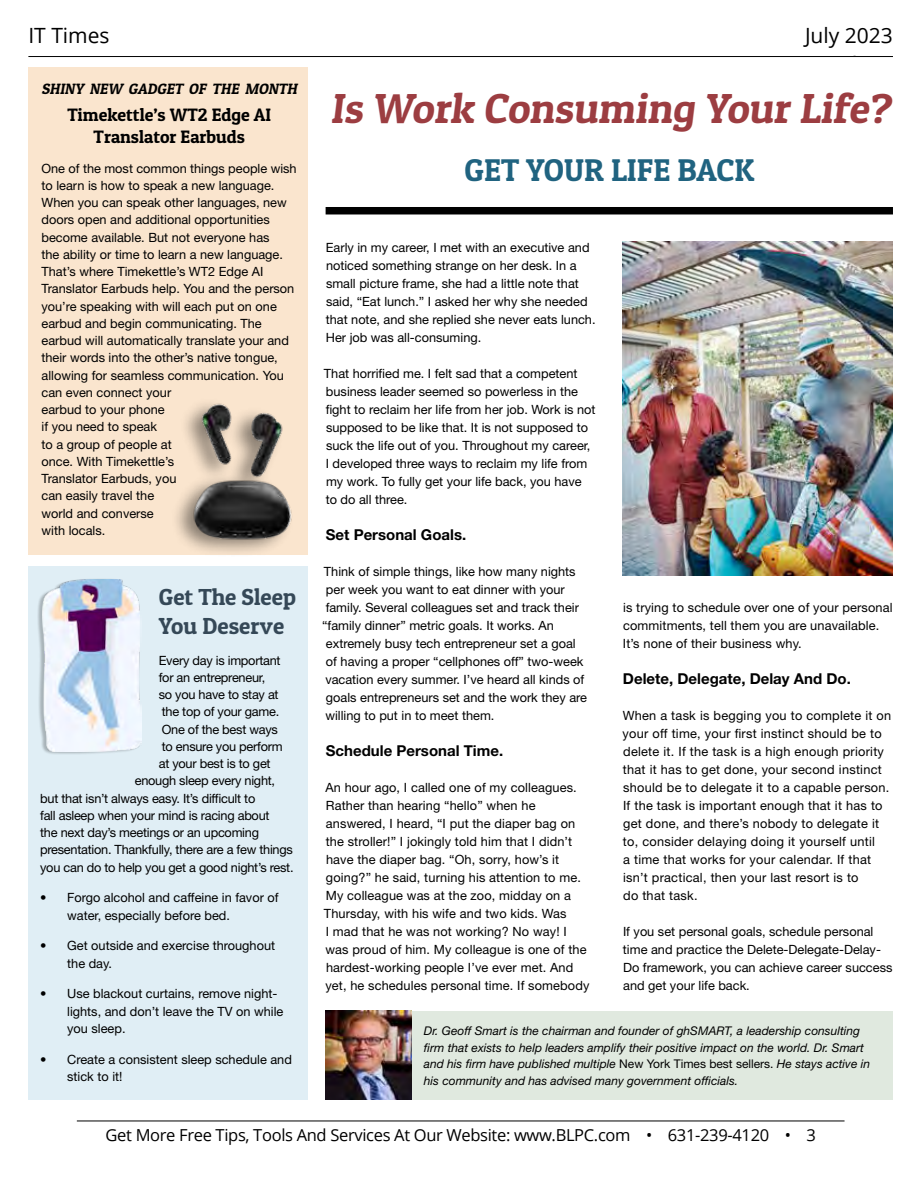
<style>
.page{position:relative;width:920px;height:1188px;background:#fff}
.page>*{position:absolute;margin:0;border:0;box-sizing:border-box;transform-origin:0 0}
.t1{font:42px "Patua One";color:#9c3d41}
.t2{font:31.5px "Patua One";color:#206380}
.t3{font:27px "Labtop";color:#000}
.t4{font:23.25px/28.5px "Patua One";color:#354857}
.t5{font:21px "Open Sans";color:#000}
.t6{font:18px/22.5px "Patua One";color:#000;text-align:center}
.t7{font:16.5px "Open Sans";letter-spacing:-.02em;color:#000}
.t8{font:700 15px "Helvetica Neue LT Std";color:#000}
.t9{font:italic 15px "Patua One";color:#000}
.t10{font:12.75px/18px "Helvetica Neue LT Std";color:#000}
.t11{font:12.75px/18px "Helvetica Neue LT Std";letter-spacing:.02em;color:#000}
.t12{font:12.75px "Helvetica Neue LT Std";letter-spacing:-.02em;color:#000}
.t13{font:italic 12px/16.5px "Helvetica Neue LT Std";color:#000}
.s1{font-style:normal}
</style>
<div class="page">
<hr style="left:28px;top:56px;width:864px;height:1px;background:#000">
<div style="left:28px;top:68px;width:280px;height:487px;background:#fae5ce"></div>
<hr style="left:77px;top:1121px;width:767px;height:1px;background:#000">
<div style="left:28px;top:566px;width:280px;height:533px;background:#e0eef5"></div>
<div style="left:325px;top:1011px;width:567px;height:88px;background:#e0e9df"></div>
<img style="left:325px;top:1011px;width:86px;height:88px">
<div style="left:170px;top:397px;width:124px;height:161px;background:#000;opacity:.45"></div>
<img style="left:185px;top:397px;width:109px;height:150px">
<div style="left:325px;top:207px;width:567px;height:7px;background:#000"></div>
<img style="left:622px;top:241px;width:270px;height:335px">
<div style="left:37px;top:579px;width:104px;height:176px;background:#000;opacity:.25"></div>
<img style="left:42px;top:579px;width:99px;height:172px">
<h3 class="t3" style="left:832px;top:22px;width:61px">July 2023</h3>
<h3 class="t5" style="left:28px;top:21px;width:83px">IT Times</h3>
<h3 class="t5" style="left:805px;top:21px;width:89px">July 2023</h3>
<p class="t9" style="left:41px;top:80px;width:260px">SHINY NEW GADGET OF THE MONTH</p>
<h3 class="t6" style="left:67px;top:103px;width:205px">Timekettle’s WT2 Edge AI<br>Translator Earbuds</h3>
<h1 class="t1" style="left:330px;top:83px;width:568px">Is Work Consuming Your Life?</h1>
<p class="t10" style="left:41px;top:159px;width:257px;line-height:17.2px">One of the most common things people wish to learn is how to speak a new language.</p>
<h2 class="t2" style="left:464px;top:151px;width:291px">GET YOUR LIFE BACK</h2>
<p class="t10" style="left:41px;top:194px;width:254px;line-height:17.2px">When you can speak other languages, new doors open and additional opportunities become available. But not everyone has<br>the ability or time to learn a new language.<br>That’s where Timekettle’s WT2 Edge AI<br>Translator Earbuds help. You and the person you’re speaking with will each put on one earbud and begin communicating. The earbud will automatically translate your and their words into the other’s native tongue, allowing for seamless communication. You can even connect your<br>earbud to your phone<br>if you need to speak<br>to a group of people at<br>once. With Timekettle’s<br>Translator Earbuds, you<br>can easily travel the<br>world and converse<br>with locals.</p>
<p class="t10" style="left:325px;top:238px;width:271px">Early in my career, I met with an executive and noticed something strange on her desk. In a small picture frame, she had a little note that said, “Eat lunch.” I asked her why she needed that note, and she replied she never eats lunch.<br>Her job was all-consuming.</p>
<p class="t10" style="left:324px;top:364px;width:273px">That horrified me. I felt sad that a competent business leader seemed so powerless in the fight to reclaim her life from her job. Work is not supposed to be like that. It is not supposed to suck the life out of you. Throughout my career,<br>I developed three ways to reclaim my life from my work. To fully get your life back, you have<br>to do all three.</p>
<p class="t8" style="left:326px;top:525px;width:142px">Set Personal Goals.</p>
<p class="t10" style="left:324px;top:562px;width:253px">Think of simple things, like how many nights</p>
<p class="t10" style="left:326px;top:580px;width:240px">per week you want to eat dinner with your</p>
<p class="t10" style="left:325px;top:598px;width:255px">family. Several colleagues set and track their</p>
<p class="t10" style="left:322px;top:616px;width:233px">“family dinner” metric goals. It works. An</p>
<p class="t10" style="left:326px;top:634px;width:251px">extremely busy tech entrepreneur set a goal</p>
<p class="t10" style="left:326px;top:652px;width:259px">of having a proper “cellphones off” two-week</p>
<p class="t10" style="left:325px;top:670px;width:260px">vacation every summer. I’ve heard all kinds of</p>
<p class="t10" style="left:326px;top:688px;width:262px">goals entrepreneurs set and the work they are</p>
<p class="t10" style="left:325px;top:706px;width:170px">willing to put in to meet them.</p>
<p class="t8" style="left:326px;top:741px;width:179px">Schedule Personal Time.</p>
<p class="t10" style="left:324px;top:778px;width:267px">An hour ago, I called one of my colleagues.<br>Rather than hearing “hello” when he answered, I heard, “I put the diaper bag on the stroller!” I jokingly told him that I didn’t have the diaper bag. “Oh, sorry, how’s it going?” he said, turning his attention to me.<br>My colleague was at the zoo, midday on a Thursday, with his wife and two kids. Was<br>I mad that he was not working? No way! I was proud of him. My colleague is one of the hardest-working people I’ve ever met. And yet, he schedules personal time. If somebody</p>
<h3 class="t4" style="left:159px;top:582px;width:139px">Get The Sleep<br>You Deserve</h3>
<p class="t10" style="left:623px;top:598px;width:271px">is trying to schedule over one of your personal commitments, tell them you are unavailable.<br>It’s none of their business why.</p>
<p class="t8" style="left:623px;top:669px;width:229px">Delete, Delegate, Delay And Do.</p>
<p class="t11" style="left:622px;top:706px;width:270px">When a task is begging you to complete it on your off time, your first instinct should be to delete it. If the task is a high enough priority that it has to get done, your second instinct should be to delegate it to a capable person.<br>If the task is important enough that it has to get done, and there’s nobody to delegate it to, consider delaying doing it yourself until<br>a time that works for your calendar. If that isn’t practical, then your last resort is to<br>do that task.</p>
<p class="t10" style="left:623px;top:922px;width:271px">If you set personal goals, schedule personal time and practice the Delete-Delegate-Delay-Do framework, you can achieve career success and get your life back.</p>
<p class="t12" style="left:159px;top:653px;width:123px">Every day is important</p>
<p class="t12" style="left:159px;top:670px;width:108px">for an entrepreneur,</p>
<p class="t12" style="left:159px;top:687px;width:121px">so you have to stay at</p>
<p class="t12" style="left:162px;top:704px;width:119px">the top of your game.</p>
<p class="t12" style="left:162px;top:722px;width:118px">One of the best ways</p>
<p class="t12" style="left:162px;top:739px;width:122px">to ensure you perform</p>
<p class="t12" style="left:159px;top:756px;width:113px">at your best is to get</p>
<p class="t12" style="left:135px;top:773px;width:142px">enough sleep every night,</p>
<p class="t12" style="left:40px;top:791px;width:217px">but that isn’t always easy. It’s difficult to</p>
<p class="t12" style="left:40px;top:808px;width:231px">fall asleep when your mind is racing about</p>
<p class="t12" style="left:40px;top:825px;width:220px">the next day’s meetings or an upcoming</p>
<p class="t12" style="left:40px;top:842px;width:254px">presentation. Thankfully, there are a few things</p>
<p class="t12" style="left:40px;top:860px;width:255px">you can do to help you get a good night’s rest.</p>
<p class="t10" style="left:67px;top:889px;width:213px;line-height:17.2px;text-indent:-27px">• Forgo alcohol and caffeine in favor of water, especially before bed.</p>
<p class="t10" style="left:67px;top:937px;width:209px;line-height:17.2px;text-indent:-27px">• Get outside and exercise throughout the day.</p>
<p class="t10" style="left:67px;top:985px;width:218px;line-height:17.2px;text-indent:-27px">• Use blackout curtains, remove night&shy;lights, and don’t leave the TV on while you sleep.</p>
<p class="t10" style="left:67px;top:1050px;width:226px;line-height:17.2px;text-indent:-27px">• Create a consistent sleep schedule and stick to it!</p>
<p class="t13" style="left:424px;top:1023px;width:447px">Dr. Geoff Smart is the chairman and founder of ghSMART, a leadership consulting firm that exists to help leaders amplify their positive impact on the world. Dr. Smart and his firm have published multiple <span class="s1">New York Times best sellers.</span> He stays active in his community and has advised many government officials.</p>
<p class="t7" style="left:106px;top:1124px;width:711px">Get More Free Tips, Tools And Services At Our Website: www.BLPC.com • 631-239-4120 • 3</p>
</div>
